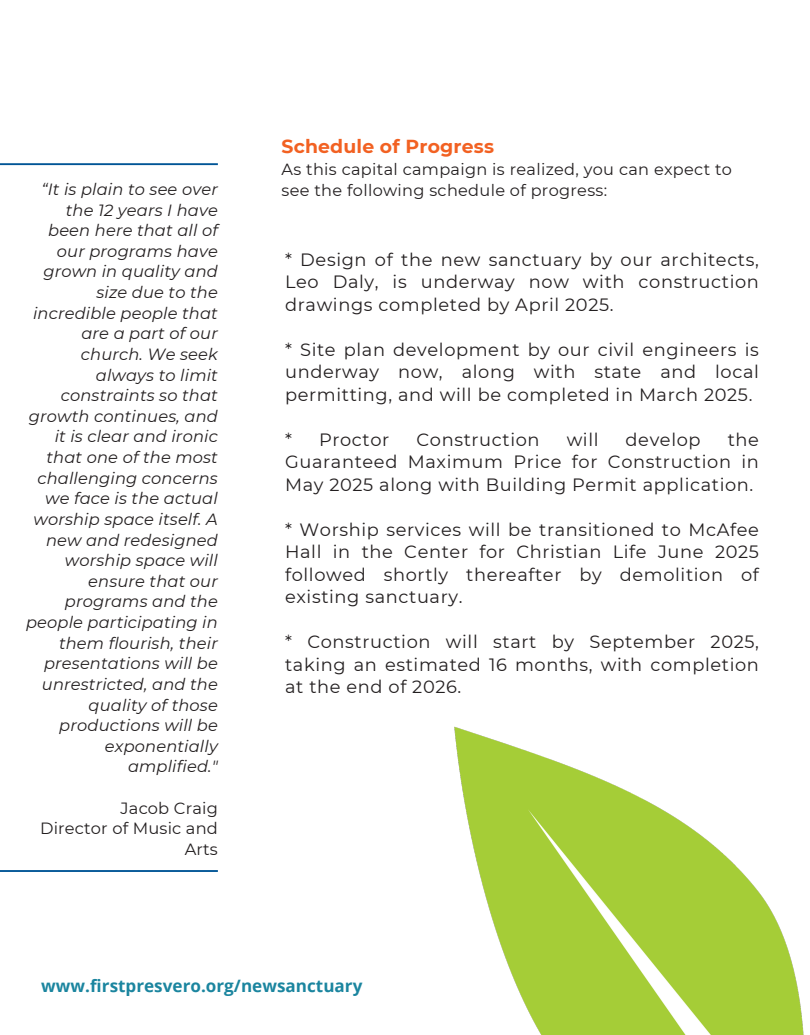
<style>
.page{position:relative;width:810px;height:1035px;background:#fff}
.page>*{position:absolute;margin:0;border:0;box-sizing:border-box;transform-origin:0 0}
.t1{font:700 18.75px "Montserrat";letter-spacing:.01em;color:#f26122}
.t2{font:17.75px/22.5px "Montserrat";letter-spacing:.035em;color:#231f20;text-align:justify}
.t3{font:700 17.12px "Open Sans";color:#1b859f}
.t4{font:italic 16.25px/20.6px "Montserrat";letter-spacing:.01em;color:#231f20;text-align:right}
.t5{font:16.25px/20.6px "Montserrat";letter-spacing:.01em;color:#231f20;text-align:right}
.t6{font:16.12px "Montserrat";letter-spacing:.02em;color:#231f20}
</style>
<div class="page">
<img style="left:454px;top:726px;width:350px;height:309px">
<hr style="left:0;top:163px;width:218px;height:2px;background:#005596">
<hr style="left:0;top:870px;width:218px;height:2px;background:#005596">
<p class="t1" style="left:282px;top:135px;width:214px">Schedule of Progress</p>
<p class="t6" style="left:282px;top:160px;width:452px">As this capital campaign is realized, you can expect to</p>
<p class="t4" style="left:41px;top:179px;width:178px">“It is plain to see over</p>
<p class="t6" style="left:282px;top:180px;width:327px">see the following schedule of progress:</p>
<p class="t4" style="left:26px;top:199px;width:193px">the 12 years I have been here that all of our programs have grown in quality and size due to the incredible people that are a part of our church. We seek always to limit constraints so that growth continues, and it is clear and ironic that one of the most challenging concerns we face is the actual worship space itself. A new and redesigned worship space will ensure that our programs and the people participating in them flourish, their presentations will be unrestricted, and the quality of those productions will be exponentially amplified."</p>
<p class="t5" style="left:121px;top:798px;width:99px">Jacob Craig</p>
<p class="t5" style="left:40px;top:818px;width:179px">Director of Music and<br>Arts</p>
<p class="t2" style="left:285px;top:248px;width:475px">* Design of the new sanctuary by our architects, Leo Daly, is underway now with construction drawings completed by April 2025.</p>
<p class="t2" style="left:285px;top:338px;width:475px">* Site plan development by our civil engineers is underway now, along with state and local permitting, and will be completed in March 2025.</p>
<p class="t2" style="left:285px;top:428px;width:106px">* Proctor</p>
<p class="t2" style="left:416px;top:428px;width:125px">Construction</p>
<p class="t2" style="left:567px;top:428px;width:33px">will</p>
<p class="t2" style="left:626px;top:428px;width:76px">develop</p>
<p class="t2" style="left:285px;top:428px;width:475px;text-indent:443px">the Guaranteed Maximum Price for Construction in May 2025 along with Building Permit application.</p>
<p class="t2" style="left:285px;top:518px;width:475px">* Worship services will be transitioned to McAfee Hall in the Center for Christian Life June 2025 followed shortly thereafter by demolition of existing sanctuary.</p>
<p class="t2" style="left:285px;top:631px;width:475px">* Construction will start by September 2025, taking an estimated 16 months, with completion at the end of 2026.</p>
<h1 class="t3" style="left:41px;top:974px;width:323px">www.firstpresvero.org/newsanctuary</h1>
</div>
